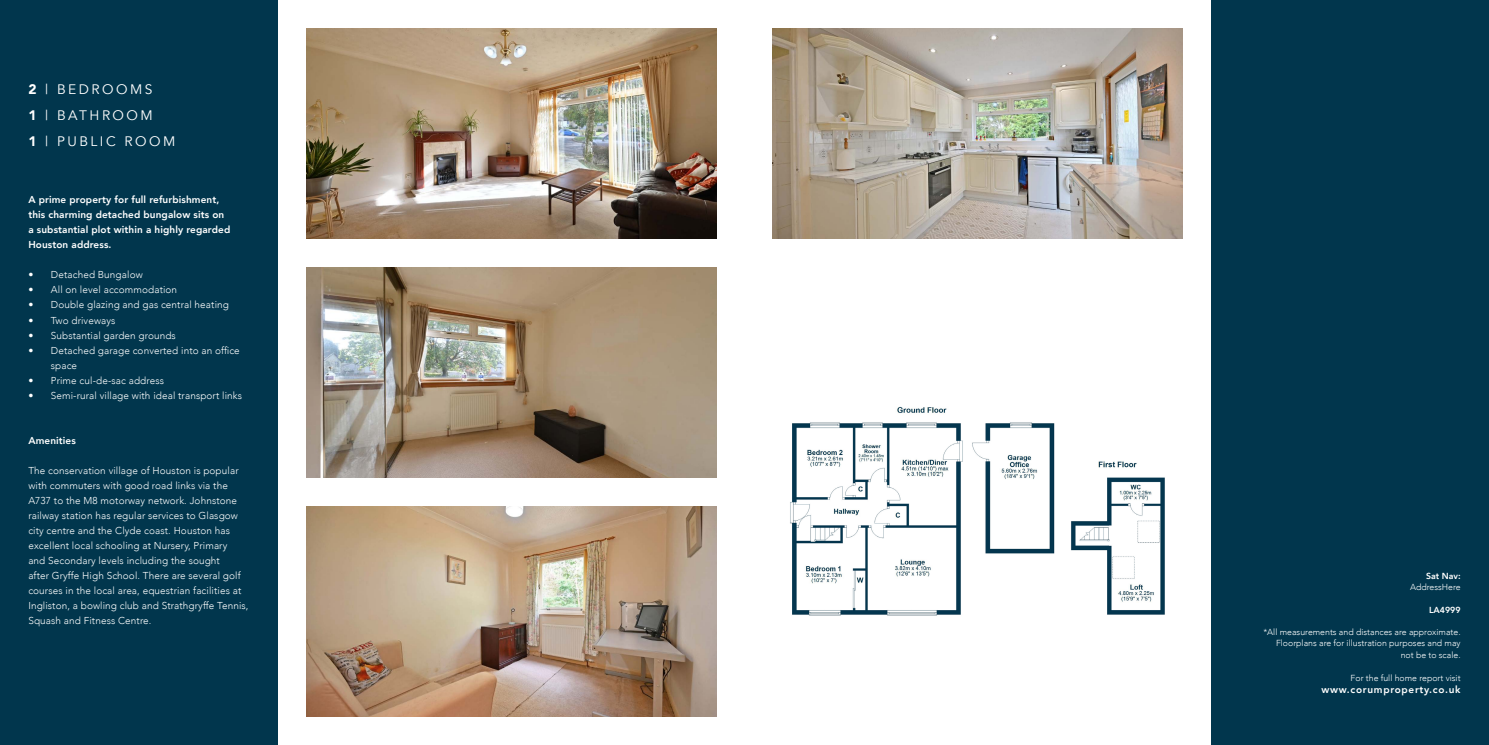
<style>
.page{position:relative;width:1489px;height:745px;background:#fff}
.page>*{position:absolute;margin:0;border:0;box-sizing:border-box;transform-origin:0 0}
.t1{font:13.75px "Avenir";letter-spacing:.18em;color:#fff}
.t2{font:300 10px/15px "Avenir";letter-spacing:.01em;color:#fff}
.t3{font:800 10px/15px "Avenir";letter-spacing:.01em;color:#fff}
.t4{font:800 10px "Avenir";letter-spacing:.07em;color:#fff}
.t5{font:300 8.75px/11.2px "Avenir";color:#fff;text-align:right}
.t6{font:800 8.75px "Avenir";color:#fff}
.s1{font-weight:900}
</style>
<div class="page">
<div style="left:0;top:0;width:278px;height:744px;background:#01364d"></div>
<div style="left:1211px;top:0;width:277px;height:744px;background:#01364d"></div>
<img style="left:306px;top:28px;width:410px;height:211px">
<img style="left:772px;top:28px;width:410px;height:211px">
<img style="left:306px;top:267px;width:410px;height:210px">
<img style="left:306px;top:506px;width:410px;height:210px">
<img style="left:790px;top:406px;width:375px;height:210px">
<p class="t1" style="left:28px;top:81px;width:126px"><span class="s1">2</span> | BEDROOMS</p>
<p class="t1" style="left:28px;top:107px;width:126px"><span class="s1">1</span> | BATHROOM</p>
<p class="t1" style="left:28px;top:133px;width:148px"><span class="s1">1</span> | PUBLIC ROOM</p>
<p class="t3" style="left:28px;top:192px;width:203px">A prime property for full refurbishment, this charming detached bungalow sits on a substantial plot within a highly regarded Houston address.</p>
<p class="t2" style="left:28px;top:267px;width:116px">• Detached Bungalow</p>
<p class="t2" style="left:28px;top:282px;width:150px">• All on level accommodation</p>
<p class="t2" style="left:28px;top:297px;width:202px">• Double glazing and gas central heating</p>
<p class="t2" style="left:28px;top:312px;width:89px">• Two driveways</p>
<p class="t2" style="left:28px;top:327px;width:149px">• Substantial garden grounds</p>
<p class="t2" style="left:51px;top:342px;width:190px;text-indent:-23px">• Detached garage converted into an office space</p>
<p class="t2" style="left:28px;top:372px;width:137px">• Prime cul-de-sac address</p>
<p class="t2" style="left:28px;top:387px;width:215px">• Semi-rural village with ideal transport links</p>
<p class="t3" style="left:28px;top:432px;width:49px">Amenities</p>
<p class="t2" style="left:28px;top:462px;width:222px">The conservation village of Houston is popular with commuters with good road links via the A737 to the M8 motorway network. Johnstone railway station has regular services to Glasgow city centre and the Clyde coast. Houston has excellent local schooling at Nursery, Primary<br>and Secondary levels including the sought<br>after Gryffe High School. There are several golf courses in the local area, equestrian facilities at Ingliston, a bowling club and Strathgryffe Tennis, Squash and Fitness Centre.</p>
<p class="t6" style="left:1425px;top:568px;width:36px">Sat Nav:</p>
<p class="t5" style="left:1409px;top:581px;width:52px">AddressHere</p>
<p class="t6" style="left:1428px;top:602px;width:33px">LA4999</p>
<p class="t5" style="left:1263px;top:626px;width:199px">*All measurements and distances are approximate.<br>Floorplans are for illustration purposes and may</p>
<p class="t5" style="left:1400px;top:648px;width:61px">not be to scale.</p>
<p class="t5" style="left:1350px;top:672px;width:111px">For the full home report visit</p>
<p class="t4" style="left:1321px;top:681px;width:140px">www.corumproperty.co.uk</p>
</div>
